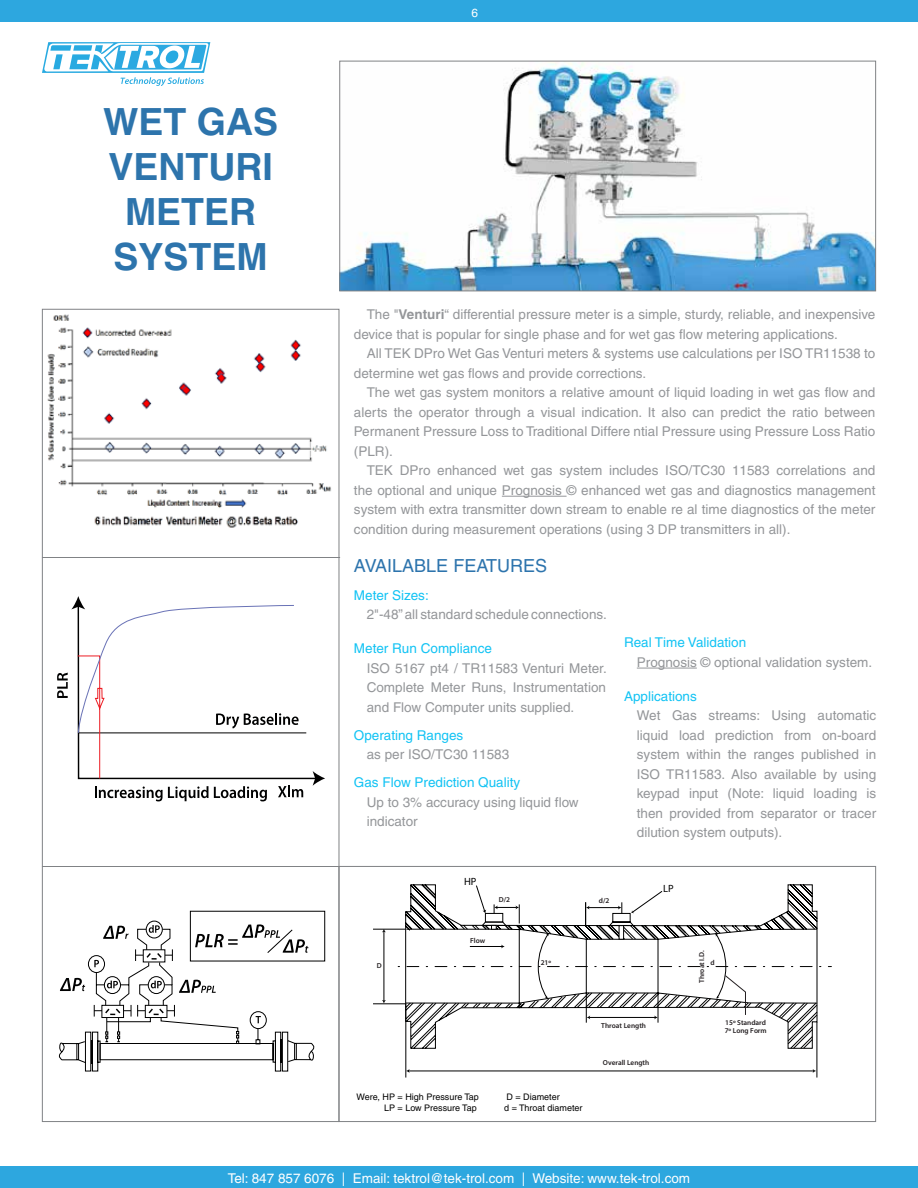
<style>
.page{position:relative;width:918px;height:1188px;background:#fff}
.page>*{position:absolute;margin:0;border:0;box-sizing:border-box;transform-origin:0 0}
.t1{font:700 37.5px/45px "Helvetica CE";color:#2d74ac;text-align:center}
.t2{font:18px "Helvetica CE";color:#2d74ad}
.t3{font:13.5px/19.5px "Helvetica CE";color:#949699;text-align:justify}
.t4{font:13.5px "Helvetica CE";color:#12c3f4}
.t5{font:13.5px "Helvetica CE";color:#fff}
.t6{font:11.85px "Helvetica CE";color:#fff}
.t7{font:10.5px "Myriad Pro";color:#000}
.t8{font:9px "Helvetica CE";color:#000}
.t9{font:600 7.2px/8.7px "Myriad Pro";color:#241f21}
.s1{font-weight:700}
</style>
<div class="page">
<div style="left:0;top:0;width:918px;height:21px;background:#2da7df"></div>
<div style="left:0;top:1167px;width:918px;height:21px;background:#2da7df"></div>
<div style="left:339px;top:866px;width:537px;height:256px;background:#fff;border:1px solid #808285"></div>
<hr style="left:637px;top:668px;width:60px;height:1px;background:#949699">
<svg style="left:42px;top:42px;width:168px;height:44px"></svg>
<svg style="left:57px;top:596px;width:268px;height:205px"></svg>
<div style="left:146px;top:921px;width:17px;height:17px;border:1px solid #000;border-radius:50%"></div>
<svg style="left:58px;top:924px;width:258px;height:148px"></svg>
<hr style="left:502px;top:496px;width:65px;height:1px;background:#949699">
<img style="left:47px;top:314px;width:284px;height:214px">
<img style="left:341px;top:63px;width:533px;height:226px">
<div style="left:339px;top:61px;width:537px;height:230px;border:1px solid #808285"></div>
<hr style="left:42px;top:866px;width:298px;height:1px;background:#808285">
<hr style="left:42px;top:557px;width:298px;height:1px;background:#808285">
<svg style="left:373px;top:928px;width:444px;height:150px"></svg>
<hr style="left:384px;top:931px;width:1px;height:70px;background:#000101">
<svg style="left:382px;top:929px;width:4px;height:3px"></svg>
<svg style="left:382px;top:1000px;width:4px;height:3px"></svg>
<hr style="left:409px;top:1071px;width:405px;height:1px;background:#000101">
<svg style="left:406px;top:1069px;width:4px;height:4px"></svg>
<svg style="left:813px;top:1069px;width:3px;height:4px"></svg>
<svg style="left:398px;top:885px;width:433px;height:164px"></svg>
<h1 class="t1" style="left:103px;top:99px;width:177px">WET GAS<br>VENTURI<br>METER<br>SYSTEM</h1>
<p class="t6" style="left:472px;top:6px;width:8px">6</p>
<p class="t3" style="left:354px;top:305px;width:523px;text-indent:13px">The "<span class="s1">Venturi</span>“ differential pressure meter is a simple, sturdy, reliable, and inexpensive device that is popular for single phase and for wet gas flow metering applications.</p>
<p class="t3" style="left:354px;top:344px;width:523px;text-indent:13px">All TEK DPro Wet Gas Venturi meters &amp; systems use calculations per ISO TR11538 to determine wet gas flows and provide corrections.</p>
<p class="t3" style="left:354px;top:383px;width:523px;text-indent:13px">The wet gas system monitors a relative amount of liquid loading in wet gas flow and alerts the operator through a visual indication. It also can predict the ratio between Permanent Pressure Loss to Traditional Differe ntial Pressure using Pressure Loss Ratio (PLR).</p>
<p class="t3" style="left:354px;top:461px;width:523px;text-indent:13px">TEK DPro enhanced wet gas system includes ISO/TC30 11583 correlations and the optional and unique Prognosis © enhanced wet gas and diagnostics management system with extra transmitter down stream to enable re al time diagnostics of the meter condition during measurement operations (using 3 DP transmitters in all).</p>
<h2 class="t2" style="left:354px;top:555px;width:195px">AVAILABLE FEATURES</h2>
<p class="t4" style="left:354px;top:587px;width:76px">Meter Sizes:</p>
<p class="t3" style="left:367px;top:605px;width:242px">2"-48” all standard schedule connections.</p>
<p class="t4" style="left:354px;top:641px;width:140px">Meter Run Compliance</p>
<p class="t3" style="left:367px;top:658px;width:242px">ISO 5167 pt4 / TR11583 Venturi Meter.<br>Complete Meter Runs, Instrumentation and Flow Computer units supplied.</p>
<p class="t4" style="left:354px;top:727px;width:111px">Operating Ranges</p>
<p class="t3" style="left:367px;top:745px;width:144px">as per ISO/TC30 11583</p>
<p class="t4" style="left:354px;top:775px;width:168px">Gas Flow Prediction Quality</p>
<p class="t3" style="left:367px;top:792px;width:213px">Up to 3% accuracy using liquid flow indicator</p>
<p class="t9" style="left:377px;top:961px;width:6px">D</p>
<p class="t7" style="left:464px;top:875px;width:14px">HP</p>
<p class="t9" style="left:470px;top:936px;width:16px">Flow</p>
<p class="t9" style="left:499px;top:895px;width:13px">D/2</p>
<p class="t9" style="left:599px;top:896px;width:12px">d/2</p>
<p class="t9" style="left:541px;top:958px;width:12px">21º</p>
<p class="t4" style="left:624px;top:635px;width:124px">Real Time Validation</p>
<p class="t3" style="left:637px;top:652px;width:237px">Prognosis © optional validation system.</p>
<p class="t4" style="left:624px;top:688px;width:74px">Applications</p>
<p class="t3" style="left:637px;top:706px;width:241px">Wet Gas streams: Using automatic liquid load prediction from on-board system within the ranges published in ISO TR11583. Also available by using keypad input (Note: liquid loading is then provided from separator or tracer dilution system outputs).</p>
<p class="t7" style="left:663px;top:882px;width:12px">LP</p>
<p class="t9" style="left:697px;top:983px;width:34px;rotate:-90deg">Throat I.D.</p>
<p class="t9" style="left:710px;top:958px;width:6px">d</p>
<p class="t8" style="left:357px;top:1091px;width:124px">Were, HP = High Pressure Tap</p>
<p class="t8" style="left:506px;top:1091px;width:55px">D = Diameter</p>
<p class="t8" style="left:384px;top:1102px;width:94px">LP = Low Pressure Tap</p>
<p class="t8" style="left:504px;top:1102px;width:80px">d = Throat diameter</p>
<p class="t9" style="left:601px;top:1021px;width:46px">Throat Length</p>
<p class="t9" style="left:603px;top:1058px;width:48px">Overall Length</p>
<p class="t9" style="left:725px;top:1018px;width:43px">15º Standard<br>7º Long Form</p>
<p class="t5" style="left:228px;top:1170px;width:464px">Tel: 847 857 6076 | Email: tektrol@tek-trol.com | Website: www.tek-trol.com</p>
</div>
